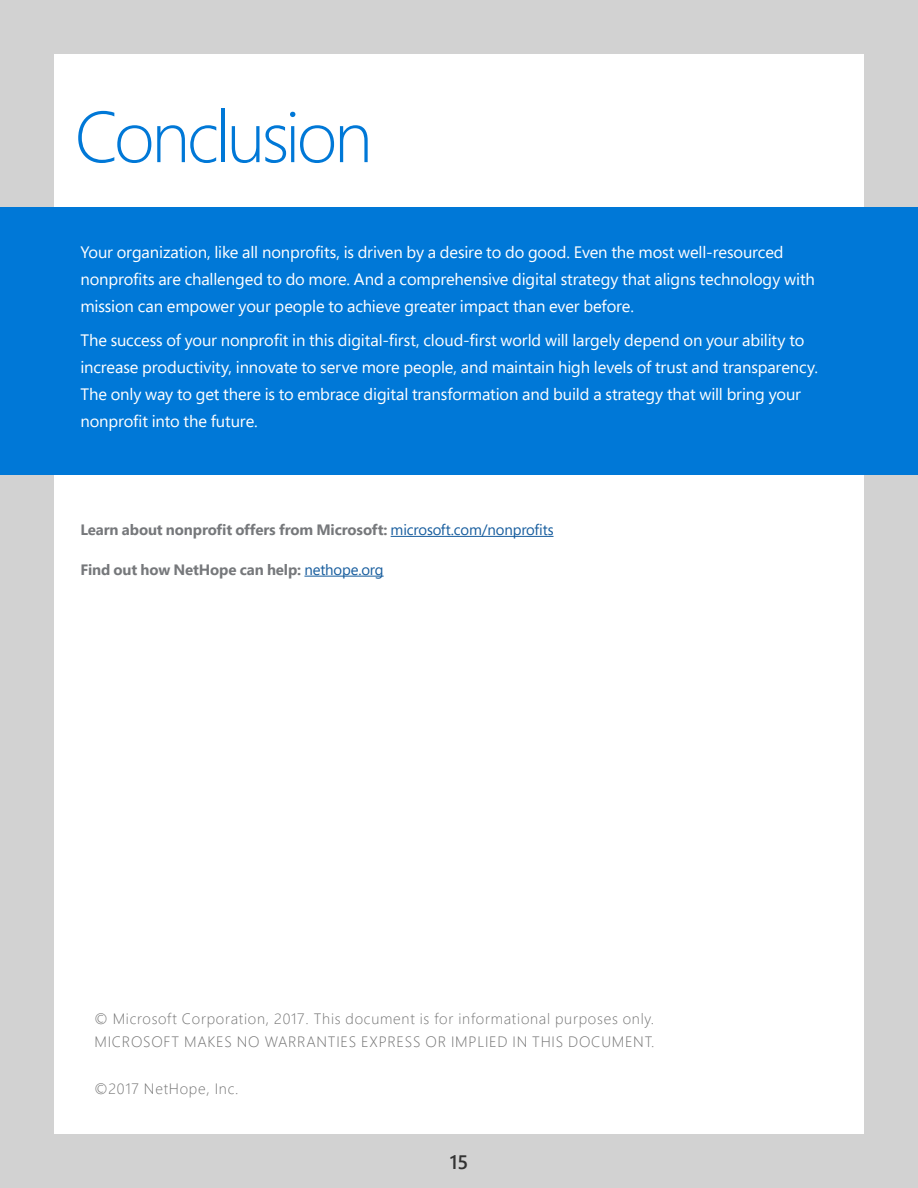
<style>
.page{position:relative;width:918px;height:1188px;background:#d2d2d2}
.page>*{position:absolute;margin:0;border:0;box-sizing:border-box;transform-origin:0 0}
.Document_Title{font:300 72px "Segoe Pro";letter-spacing:-.045em;color:#0078d7}
.t1{font:600 19.5px "Segoe Pro";color:#333}
.subheads{font:16.5px/27px "Segoe Pro";letter-spacing:-.005em;color:#fff}
.subheads-2{font:300 15px "Segoe Pro";letter-spacing:.05em;color:#737373}
.subheads-3{font:700 15px "Segoe Pro";letter-spacing:-.01em;color:#76787b}
.s1{font-weight:400;color:#175d9e}
</style>
<div class="page">
<div style="left:54px;top:54px;width:810px;height:1080px;background:#fff"></div>
<div style="left:0;top:207px;width:918px;height:268px;background:#0078d7"></div>
<hr style="left:391px;top:536px;width:163px;height:1px;background:#175d9e">
<hr style="left:304px;top:576px;width:80px;height:1px;background:#175d9e">
<p class="Document_Title" style="left:74px;top:87px;width:300px">Conclusion</p>
<p class="subheads" style="left:80px;top:239px;width:736px">Your organization, like all nonprofits, is driven by a desire to do good. Even the most well-resourced nonprofits are challenged to do more. And a comprehensive digital strategy that aligns technology with mission can empower your people to achieve greater impact than ever before.</p>
<p class="subheads" style="left:80px;top:326px;width:739px">The success of your nonprofit in this digital-first, cloud-first world will largely depend on your ability to increase productivity, innovate to serve more people, and maintain high levels of trust and transparency.<br>The only way to get there is to embrace digital transformation and build a strategy that will bring your nonprofit into the future.</p>
<p class="subheads-3" style="left:80px;top:519px;width:475px">Learn about nonprofit offers from Microsoft: <span class="s1">microsoft.com/nonprofits</span></p>
<p class="subheads-3" style="left:80px;top:559px;width:305px">Find out how NetHope can help: <span class="s1">nethope.org</span></p>
<p class="subheads-2" style="left:94px;top:1008px;width:561px">© Microsoft Corporation, 2017. This document is for informational purposes only.</p>
<p class="subheads-2" style="left:94px;top:1031px;width:561px">MICROSOFT MAKES NO WARRANTIES EXPRESS OR IMPLIED IN THIS DOCUMENT.</p>
<p class="subheads-2" style="left:94px;top:1078px;width:145px">©2017 NetHope, Inc.</p>
<p class="t1" style="left:450px;top:1149px;width:20px">15</p>
</div>
